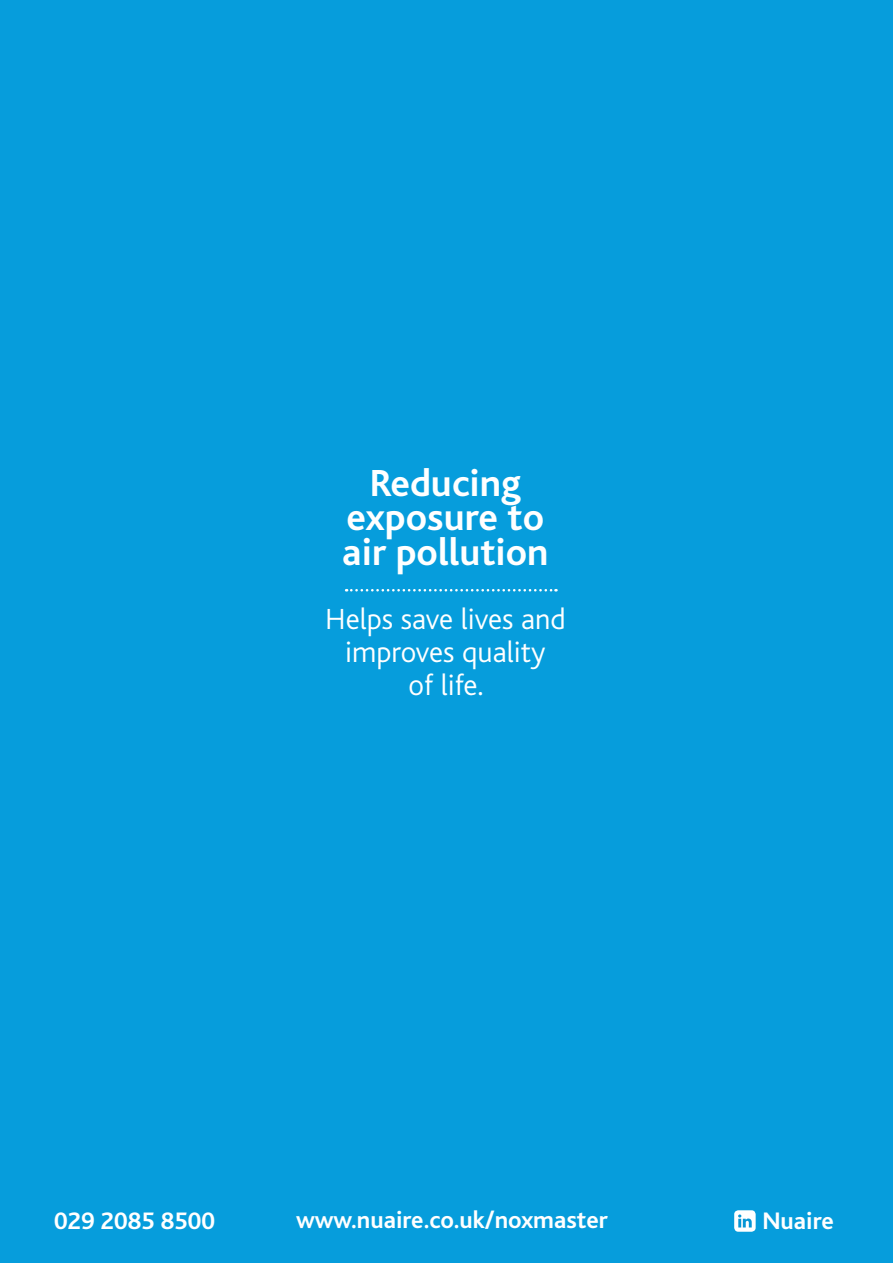
<style>
.page{position:relative;width:893px;height:1263px;background:#069ddc}
.page>*{position:absolute;margin:0;border:0;box-sizing:border-box;transform-origin:0 0}
.t1{font:700 39.45px/34.5px "Bliss";color:#fff;text-align:center}
.t2{font:300 30.45px/33.2px "Bliss";color:#fff;text-align:center}
.t3{font:700 25.05px "Bliss";color:#fff}
</style>
<div class="page">
<svg style="left:346px;top:589px;width:210px;height:2px"></svg>
<div style="left:734px;top:1210px;width:22px;height:22px;background:#fff;border-radius:4px"></div>
<svg style="left:738px;top:1214px;width:14px;height:13px"></svg>
<h1 class="t1" style="left:342px;top:466px;width:208px">Reducing exposure to air pollution</h1>
<p class="t2" style="left:325px;top:603px;width:242px">Helps save lives and improves quality<br>of life.</p>
<p class="t3" style="left:54px;top:1208px;width:162px">029 2085 8500</p>
<p class="t3" style="left:296px;top:1207px;width:313px">www.nuaire.co.uk/noxmaster</p>
<p class="t3" style="left:762px;top:1208px;width:73px">Nuaire</p>
</div>
